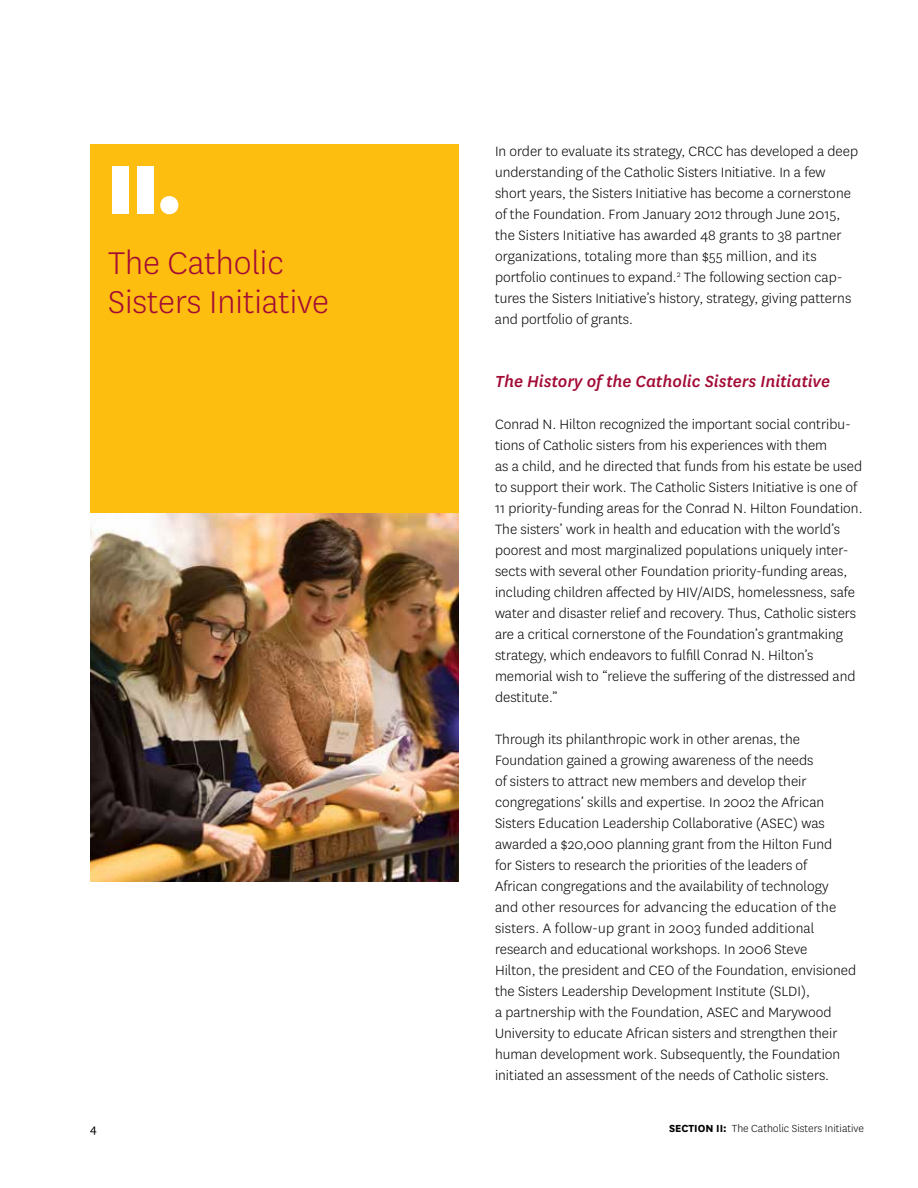
<style>
.page{position:relative;width:918px;height:1188px;background:#fff}
.page>*{position:absolute;margin:0;border:0;box-sizing:border-box;transform-origin:0 0}
.t1{font:900 81px "National";color:#fff}
.t2{font:300 36.75px/39px "National";color:#a30b35}
.t3{font:italic 500 18.75px "National";color:#a30b35}
.t4{font:300 15.75px/21px "National";color:#000}
.t5{font:13.5px "National";color:#000}
.t6{font:300 12px "National";color:#000}
.s1{font-weight:700}
</style>
<div class="page">
<div style="left:90px;top:144px;width:369px;height:369px;background:#febe10"></div>
<img style="left:90px;top:513px;width:369px;height:369px">
<h1 class="t1" style="left:108px;top:132px;width:75px">II.</h1>
<h2 class="t2" style="left:108px;top:242px;width:223px">The Catholic<br>Sisters Initiative</h2>
<p class="t4" style="left:495px;top:140px;width:365px">In order to evaluate its strategy, CRCC has developed a deep understanding of the Catholic Sisters Initiative. In a few short years, the Sisters Initiative has become a cornerstone of the Foundation. From January 2012 through June 2015, the Sisters Initiative has awarded 48 grants to 38 partner organizations, totaling more than $55 million, and its portfolio continues to expand.<sup>2</sup> The following section cap&shy;tures the Sisters Initiative’s history, strategy, giving patterns and portfolio of grants.</p>
<p class="t3" style="left:495px;top:369px;width:336px">The History of the Catholic Sisters Initiative</p>
<p class="t4" style="left:495px;top:413px;width:369px">Conrad N. Hilton recognized the important social contribu&shy;tions of Catholic sisters from his experiences with them<br>as a child, and he directed that funds from his estate be used to support their work. The Catholic Sisters Initiative is one of 11 priority-funding areas for the Conrad N. Hilton Foundation.<br>The sisters’ work in health and education with the world’s poorest and most marginalized populations uniquely inter&shy;sects with several other Foundation priority-funding areas, including children affected by HIV/AIDS, homelessness, safe water and disaster relief and recovery. Thus, Catholic sisters are a critical cornerstone of the Foundation’s grantmaking strategy, which endeavors to fulfill Conrad N. Hilton’s memorial wish to “relieve the suffering of the distressed and destitute.”</p>
<p class="t4" style="left:495px;top:728px;width:363px">Through its philanthropic work in other arenas, the Foundation gained a growing awareness of the needs<br>of sisters to attract new members and develop their congregations’ skills and expertise. In 2002 the African Sisters Education Leadership Collaborative (ASEC) was awarded a $20,000 planning grant from the Hilton Fund<br>for Sisters to research the priorities of the leaders of<br>African congregations and the availability of technology<br>and other resources for advancing the education of the sisters. A follow-up grant in 2003 funded additional research and educational workshops. In 2006 Steve<br>Hilton, the president and CEO of the Foundation, envisioned the Sisters Leadership Development Institute (SLDI),<br>a partnership with the Foundation, ASEC and Marywood University to educate African sisters and strengthen their human development work. Subsequently, the Foundation initiated an assessment of the needs of Catholic sisters.</p>
<p class="t5" style="left:90px;top:1120px;width:8px">4</p>
<p class="t6" style="left:669px;top:1121px;width:196px"><span class="s1">SECTION II:</span> The Catholic Sisters Initiative</p>
</div>
